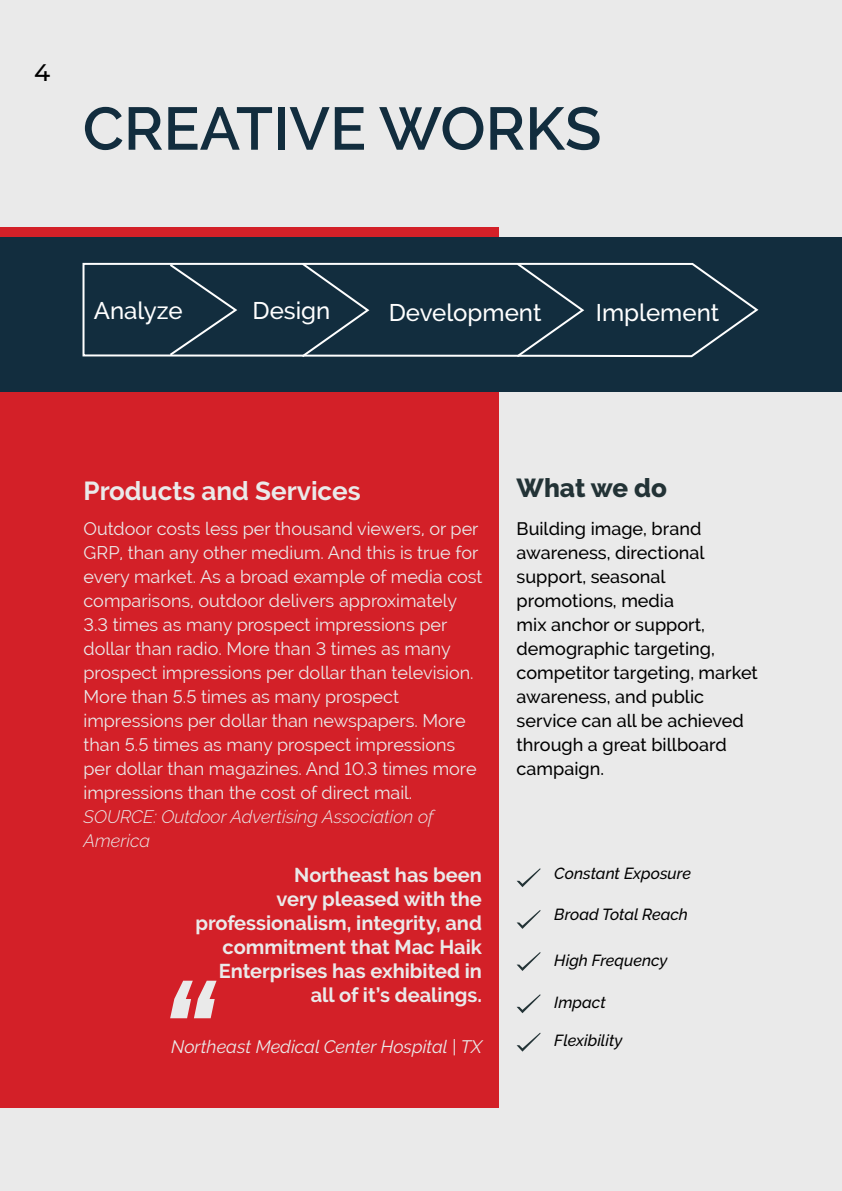
<style>
.page{position:relative;width:842px;height:1191px;background:#eaeaea}
.page>*{position:absolute;margin:0;border:0;box-sizing:border-box;transform-origin:0 0}
.t1{font:600 60px "Raleway";color:#122d3e}
.t2{font:700 26px "Raleway";color:#eaeaea}
.t3{font:800 26px "Raleway";color:#233336}
.t4{font:500 24px "Raleway";color:#fff}
.t5{font:500 24px "Montserrat";color:#000}
.t6{font:700 20px/24px "Raleway";color:#eaeaea;text-align:right}
.t7{font:18px/24px "Raleway";color:#eaeaea}
.t8{font:500 18px/24px "Raleway";color:#000}
.t9{font:italic 300 18px/24px "Raleway";color:#eaeaea}
.t10{font:italic 18px "Raleway";color:#eaeaea}
.t11{font:italic 500 16px "Raleway";color:#000}
</style>
<div class="page">
<div style="left:0;top:227px;width:499px;height:880px;background:#d32028"></div>
<div style="left:0;top:237px;width:842px;height:155px;background:#122d3e"></div>
<svg style="left:82px;top:262px;width:677px;height:96px"></svg>
<svg style="left:168px;top:262px;width:71px;height:95px"></svg>
<svg style="left:300px;top:262px;width:71px;height:96px"></svg>
<svg style="left:514px;top:262px;width:72px;height:96px"></svg>
<svg style="left:170px;top:980px;width:47px;height:38px"></svg>
<svg style="left:517px;top:868px;width:24px;height:19px"></svg>
<svg style="left:517px;top:910px;width:24px;height:19px"></svg>
<svg style="left:517px;top:952px;width:24px;height:19px"></svg>
<svg style="left:517px;top:994px;width:24px;height:19px"></svg>
<svg style="left:517px;top:1032px;width:24px;height:19px"></svg>
<h3 class="t5" style="left:34px;top:56px;width:18px">4</h3>
<h1 class="t1" style="left:83px;top:94px;width:520px">CREATIVE WORKS</h1>
<h3 class="t4" style="left:94px;top:296px;width:90px">Analyze</h3>
<h3 class="t4" style="left:253px;top:296px;width:79px">Design</h3>
<h3 class="t4" style="left:389px;top:299px;width:154px">Development</h3>
<h3 class="t4" style="left:596px;top:299px;width:125px">Implement</h3>
<h2 class="t2" style="left:84px;top:475px;width:279px">Products and Services</h2>
<p class="t7" style="left:84px;top:516px;width:401px">Outdoor costs less per thousand viewers, or per GRP, than any other medium. And this is true for every market. As a broad example of media cost comparisons, outdoor delivers approximately 3.3 times as many prospect impressions per dollar than radio. More than 3 times as many prospect impressions per dollar than television.<br>More than 5.5 times as many prospect impressions per dollar than newspapers. More than 5.5 times as many prospect impressions per dollar than magazines. And 10.3 times more impressions than the cost of direct mail.</p>
<p class="t9" style="left:84px;top:804px;width:352px">SOURCE: Outdoor Advertising Association of<br>America</p>
<p class="t6" style="left:195px;top:863px;width:288px">Northeast has been<br>very pleased with the professionalism, integrity, and commitment that Mac Haik<br>Enterprises has exhibited in all of it’s dealings.</p>
<p class="t10" style="left:171px;top:1036px;width:312px">Northeast Medical Center Hospital | TX</p>
<h2 class="t3" style="left:517px;top:473px;width:152px">What we do</h2>
<p class="t8" style="left:517px;top:516px;width:243px">Building image, brand awareness, directional support, seasonal promotions, media<br>mix anchor or support, demographic targeting, competitor targeting, market awareness, and public service can all be achieved through a great billboard campaign.</p>
<p class="t11" style="left:554px;top:863px;width:138px">Constant Exposure</p>
<p class="t11" style="left:554px;top:905px;width:135px">Broad Total Reach</p>
<p class="t11" style="left:554px;top:951px;width:115px">High Frequency</p>
<p class="t11" style="left:554px;top:993px;width:53px">Impact</p>
<p class="t11" style="left:554px;top:1031px;width:70px">Flexibility</p>
</div>
